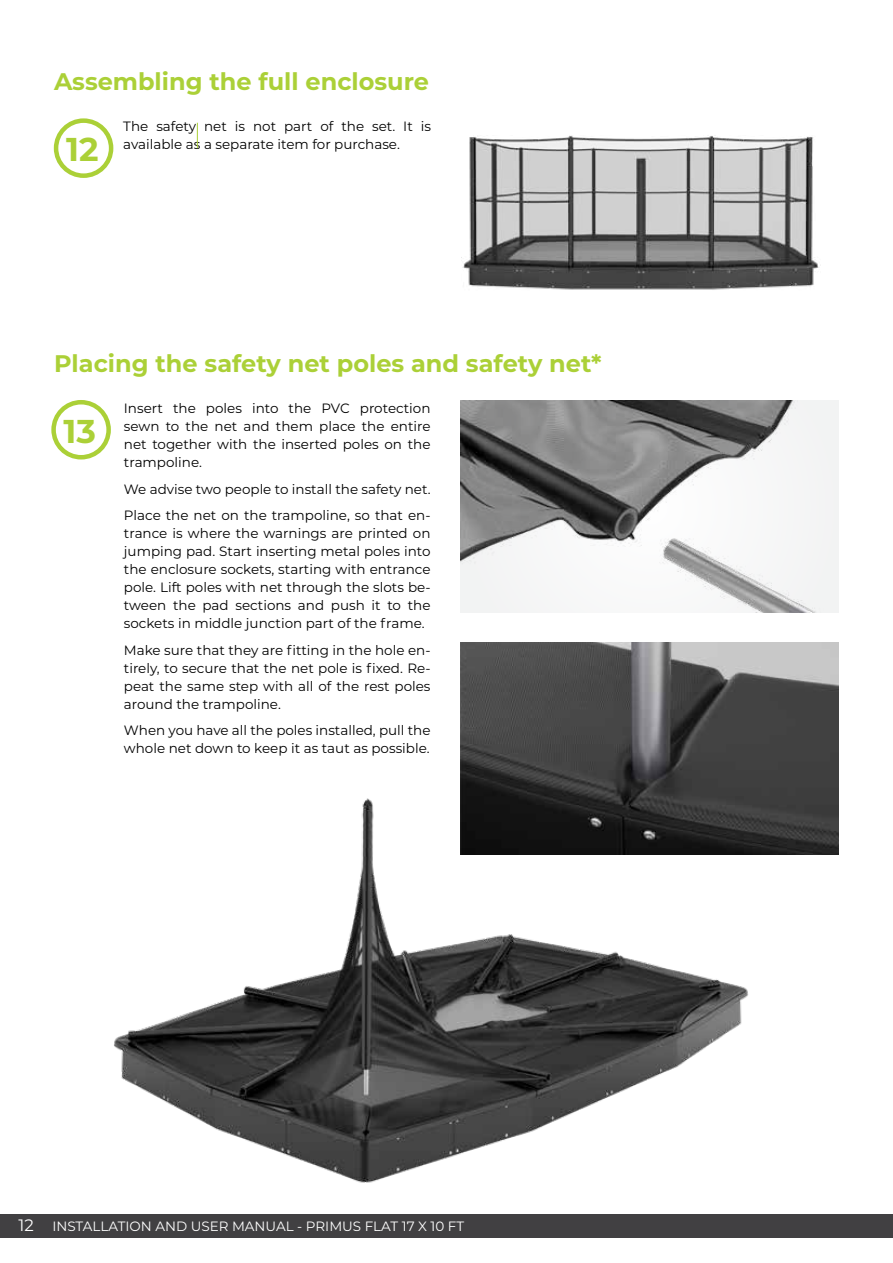
<style>
.page{position:relative;width:893px;height:1263px;background:#fff}
.page>*{position:absolute;margin:0;border:0;box-sizing:border-box;transform-origin:0 0}
.t1{font:700 33px "Montserrat";color:#abd037}
.t2{font:700 24px "Montserrat";color:#abd037}
.t3{font:13.5px/18px "Montserrat";color:#000}
.t4{font:13.5px "Montserrat";color:#fff}
.s1{font-size:16.5px}
</style>
<div class="page">
<div style="left:0;top:1214px;width:893px;height:23px;background:#414042"></div>
<svg style="left:197px;top:123px;width:1px;height:25px"></svg>
<img style="left:461px;top:642px;width:377px;height:213px">
<img style="left:461px;top:400px;width:377px;height:213px">
<div style="left:54px;top:118px;width:59px;height:60px;border:4px solid #abd037;border-radius:50%"></div>
<div style="left:51px;top:400px;width:60px;height:59px;border:4px solid #abd037;border-radius:50%"></div>
<img style="left:461px;top:135px;width:358px;height:155px">
<img style="left:114px;top:797px;width:636px;height:386px">
<h2 class="t2" style="left:54px;top:65px;width:376px">Assembling the full enclosure</h2>
<p class="t3" style="left:123px;top:117px;width:309px">The safety net is not part of the set. It is available as a separate item for purchase.</p>
<h1 class="t1" style="left:66px;top:126px;width:34px">12</h1>
<h2 class="t2" style="left:54px;top:346px;width:549px">Placing the safety net poles and safety net*</h2>
<h1 class="t1" style="left:64px;top:407px;width:34px">13</h1>
<p class="t3" style="left:124px;top:399px;width:308px;text-align:justify">Insert the poles into the PVC protection sewn to the net and them place the entire net together with the inserted poles on the trampoline.</p>
<p class="t3" style="left:124px;top:475px;width:308px;line-height:26.5px">We advise two people to install the safety net.<br>Place the net on the trampoline, so that en-</p>
<p class="t3" style="left:124px;top:524px;width:308px;text-align:justify">trance is where the warnings are printed on jumping pad. Start inserting metal poles into the enclosure sockets, starting with entrance pole. Lift poles with net through the slots be&shy;tween the pad sections and push it to the sockets in middle junction part of the frame.</p>
<p class="t3" style="left:124px;top:641px;width:308px;text-align:justify">Make sure that they are fitting in the hole en&shy;tirely, to secure that the net pole is fixed. Re&shy;peat the same step with all of the rest poles around the trampoline.</p>
<p class="t3" style="left:124px;top:721px;width:308px">When you have all the poles installed, pull the whole net down to keep it as taut as possible.</p>
<p class="t4" style="left:19px;top:1216px;width:447px"><span class="s1">12</span> INSTALLATION AND USER MANUAL - PRIMUS FLAT 17 X 10 FT</p>
</div>
